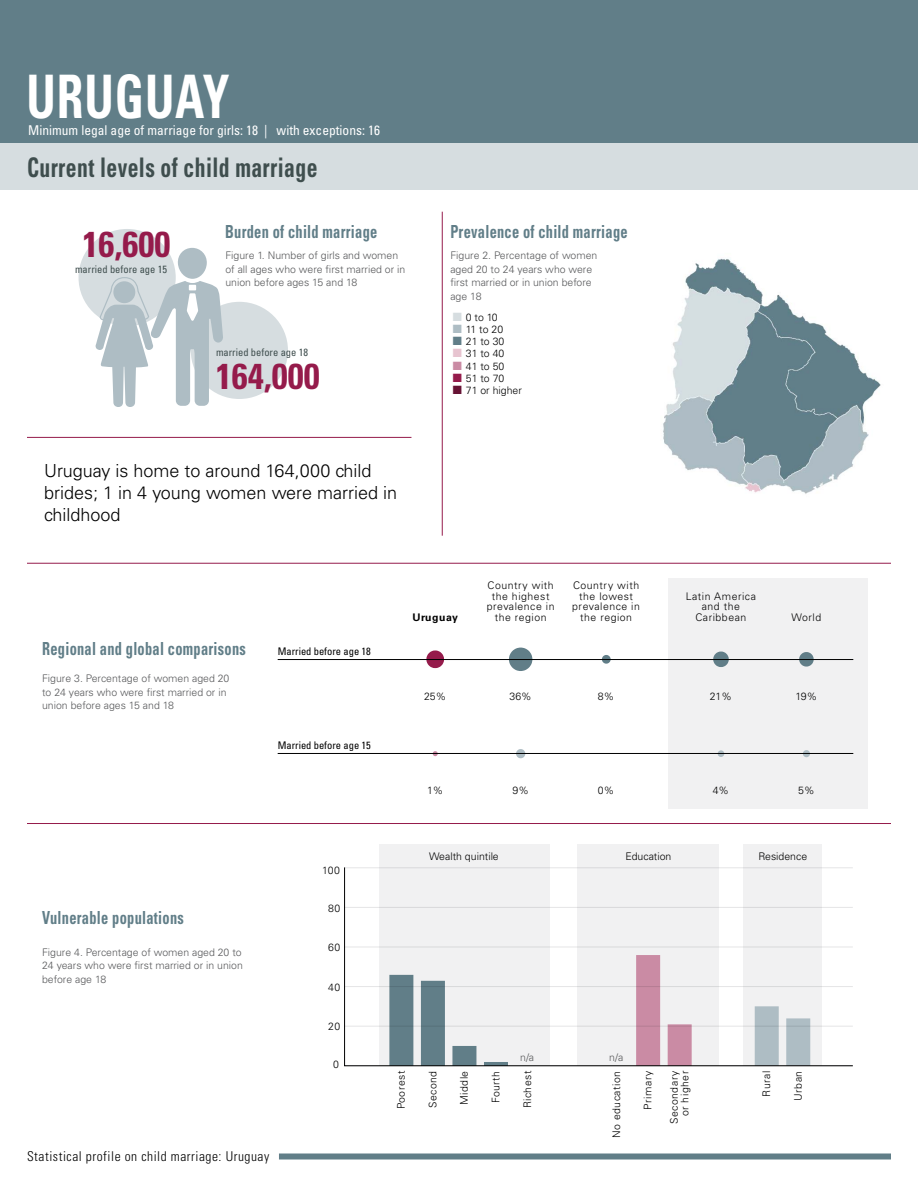
<style>
.page{position:relative;width:918px;height:1188px;background:#fff}
.page>*{position:absolute;margin:0;border:0;box-sizing:border-box;transform-origin:0 0}
.t1{font:81px "Chartwell Bubbles";color:#617e88}
.t2{font:81px "Chartwell Bubbles";color:#aebdc4}
.t3{font:81px "Chartwell Bubbles";color:#951b4b}
.t4{font:81px "Chartwell Bubbles";color:#ca8ba4}
.t5{font:700 condensed 60px "Univers LT Std";letter-spacing:.02em;color:#fff;scale:.8 1}
.t6{font:700 condensed 36px "Univers LT Std";color:#951b4b}
.t7{font:700 condensed 27px "Univers LT Std";letter-spacing:.02em;color:#3f4e4e;scale:.8 1}
.t8{font:700 condensed 18px "Univers LT Std";letter-spacing:.02em;color:#617e88;scale:.8 1}
.t9{font:300 18px/21.6px "Univers LT Std";color:#000}
.t10{font:condensed 13.5px "Univers LT Std";color:#fff}
.t11{font:300 condensed 13.5px "Univers LT Std";letter-spacing:.04em;color:#000}
.t12{font:300 10.5px/13.5px "Univers LT Std";color:#58595b}
.t13{font:300 10.5px/10.5px "Univers LT Std";letter-spacing:.05em;color:#000;text-align:center}
.t14{font:300 10.5px "Univers LT Std";color:#000}
.t15{font:condensed 10.5px "Univers LT Std";color:#3f4e4e}
.t16{font:condensed 10.5px "Univers LT Std";color:#000}
.t17{font:700 10.5px "Univers LT Std";letter-spacing:.05em;color:#000}
.s1{color:#d6dde0}
.s2{color:#aebdc4}
.s3{color:#617e88}
.s4{color:#e7c4d0}
.s5{color:#ca8ba4}
.s6{color:#951b4b}
.s7{color:#661234}
</style>
<div class="page">
<div style="left:0;top:0;width:918px;height:183px;background:#617e88"></div>
<div style="left:0;top:144px;width:918px;height:46px;background:#d6dde0"></div>
<div style="left:79px;top:229px;width:97px;height:97px;background:#d6dde0;border-radius:50%"></div>
<div style="left:191px;top:302px;width:97px;height:97px;background:#d6dde0;border-radius:50%"></div>
<svg style="left:96px;top:248px;width:127px;height:159px"></svg>
<hr style="left:442px;top:212px;width:1px;height:324px;background:#951b4b">
<hr style="left:27px;top:437px;width:384px;height:1px;background:#951b4b">
<hr style="left:27px;top:563px;width:864px;height:1px;background:#951b4b">
<hr style="left:27px;top:823px;width:864px;height:1px;background:#951b4b">
<div style="left:379px;top:844px;width:170px;height:222px;background:#f1f1f2"></div>
<div style="left:578px;top:844px;width:141px;height:222px;background:#f1f1f2"></div>
<div style="left:744px;top:844px;width:78px;height:222px;background:#f1f1f2"></div>
<div style="left:668px;top:578px;width:200px;height:231px;background:#f1f1f2"></div>
<div style="left:279px;top:1154px;width:612px;height:6px;background:#617e88"></div>
<hr style="left:278px;top:753px;width:575px;height:1px;background:#000">
<hr style="left:278px;top:659px;width:575px;height:1px;background:#000">
<svg style="left:344px;top:867px;width:509px;height:199px"></svg>
<img style="left:663px;top:258px;width:218px;height:236px">
<h2 class="t5" style="left:27px;top:59px;width:255px">URUGUAY</h2>
<p class="t10" style="left:28px;top:122px;width:353px">Minimum legal age of marriage for girls: 18 | with exceptions: 16</p>
<h3 class="t7" style="left:27px;top:151px;width:365px">Current levels of child marriage</h3>
<h3 class="t6" style="left:83px;top:222px;width:89px">16,600</h3>
<p class="t15" style="left:75px;top:262px;width:94px">married before age 15</p>
<h3 class="t8" style="left:225px;top:220px;width:192px">Burden of child marriage</h3>
<p class="t12" style="left:225px;top:249px;width:181px">Figure 1. Number of girls and women of all ages who were first married or in union before ages 15 and 18</p>
<p class="t15" style="left:216px;top:345px;width:94px">married before age 18</p>
<h3 class="t6" style="left:216px;top:354px;width:105px">164,000</h3>
<h3 class="t8" style="left:450px;top:220px;width:223px">Prevalence of child marriage</h3>
<p class="t12" style="left:450px;top:249px;width:149px">Figure 2. Percentage of women aged 20 to 24 years who were first married or in union before age 18</p>
<p class="t13" style="left:453px;top:312px;width:46px"><span class="s1">■</span> 0 to 10</p>
<p class="t13" style="left:453px;top:324px;width:52px"><span class="s2">■</span> 11 to 20</p>
<p class="t13" style="left:453px;top:336px;width:53px"><span class="s3">■</span> 21 to 30</p>
<p class="t13" style="left:453px;top:349px;width:53px"><span class="s4">■</span> 31 to 40</p>
<p class="t13" style="left:453px;top:361px;width:53px"><span class="s5">■</span> 41 to 50</p>
<p class="t13" style="left:453px;top:373px;width:53px"><span class="s6">■</span> 51 to 70</p>
<p class="t14" style="left:453px;top:384px;width:70px"><span class="s7">■</span> 71 or higher</p>
<h3 class="t9" style="left:44px;top:460px;width:354px">Uruguay is home to around 164,000 child brides; 1 in 4 young women were married in childhood</h3>
<h3 class="t8" style="left:42px;top:638px;width:256px">Regional and global comparisons</h3>
<p class="t12" style="left:42px;top:672px;width:189px">Figure 3. Percentage of women aged 20 to 24 years who were first married or in union before ages 15 and 18</p>
<p class="t16" style="left:278px;top:645px;width:95px">Married before age 18</p>
<p class="t16" style="left:278px;top:739px;width:95px">Married before age 15</p>
<h3 class="t8" style="left:42px;top:906px;width:179px">Vulnerable populations</h3>
<p class="t12" style="left:42px;top:945px;width:202px;text-align:justify">Figure 4. Percentage of women aged 20 to 24 years who were first married or in union before age 18</p>
<p class="t13" style="left:322px;top:865px;width:19px">100</p>
<p class="t13" style="left:328px;top:903px;width:14px">80</p>
<p class="t13" style="left:328px;top:942px;width:14px">60</p>
<p class="t13" style="left:328px;top:982px;width:14px">40</p>
<p class="t13" style="left:328px;top:1021px;width:14px">20</p>
<p class="t13" style="left:333px;top:1059px;width:7px">0</p>
<p class="t17" style="left:412px;top:611px;width:47px">Uruguay</p>
<p class="t13" style="left:487px;top:580px;width:69px">Country with the highest prevalence in the region</p>
<p class="t13" style="left:572px;top:580px;width:69px">Country with the lowest prevalence in the region</p>
<p class="t13" style="left:686px;top:591px;width:72px">Latin America and the<br>Caribbean</p>
<p class="t13" style="left:792px;top:612px;width:31px">World</p>
<h1 class="t3" style="left:424px;top:610px;width:23px">25</h1>
<h1 class="t1" style="left:507px;top:610px;width:29px">36</h1>
<h1 class="t1" style="left:600px;top:610px;width:132px">8 21</h1>
<h1 class="t1" style="left:797px;top:610px;width:20px">19</h1>
<p class="t13" style="left:424px;top:691px;width:24px">25%</p>
<p class="t13" style="left:510px;top:691px;width:24px">36%</p>
<p class="t13" style="left:598px;top:691px;width:18px">8%</p>
<p class="t13" style="left:710px;top:691px;width:24px">21%</p>
<p class="t13" style="left:796px;top:691px;width:23px">19%</p>
<h1 class="t4" style="left:431px;top:704px;width:11px">1</h1>
<h1 class="t2" style="left:514px;top:704px;width:15px">9</h1>
<h1 class="t2" style="left:716px;top:704px;width:12px">4</h1>
<h1 class="t2" style="left:801px;top:704px;width:13px">5</h1>
<p class="t13" style="left:427px;top:785px;width:18px">1%</p>
<p class="t13" style="left:513px;top:785px;width:18px">9%</p>
<p class="t13" style="left:598px;top:785px;width:18px">0%</p>
<p class="t13" style="left:713px;top:785px;width:18px">4%</p>
<p class="t13" style="left:798px;top:785px;width:18px">5%</p>
<p class="t14" style="left:429px;top:850px;width:71px">Wealth quintile</p>
<p class="t14" style="left:625px;top:850px;width:48px">Education</p>
<p class="t14" style="left:758px;top:850px;width:50px">Residence</p>
<p class="t12" style="left:520px;top:1051px;width:16px">n/a</p>
<p class="t12" style="left:609px;top:1051px;width:16px">n/a</p>
<p class="t11" style="left:27px;top:1148px;width:244px">Statistical profile on child marriage: Uruguay</p>
<p class="t13" style="left:611px;top:1138px;width:69px;rotate:-90deg">No education</p>
<p class="t13" style="left:643px;top:1110px;width:40px;rotate:-90deg">Primary</p>
<p class="t13" style="left:669px;top:1124px;width:55px;text-align:right;rotate:-90deg">Secondary or higher</p>
<p class="t13" style="left:396px;top:1109px;width:40px;rotate:-90deg">Poorest</p>
<p class="t13" style="left:427px;top:1108px;width:39px;rotate:-90deg">Second</p>
<p class="t13" style="left:459px;top:1105px;width:36px;rotate:-90deg">Middle</p>
<p class="t13" style="left:491px;top:1103px;width:34px;rotate:-90deg">Fourth</p>
<p class="t13" style="left:522px;top:1108px;width:39px;rotate:-90deg">Richest</p>
<p class="t13" style="left:761px;top:1097px;width:27px;rotate:-90deg">Rural</p>
<p class="t13" style="left:793px;top:1101px;width:32px;rotate:-90deg">Urban</p>
</div>
